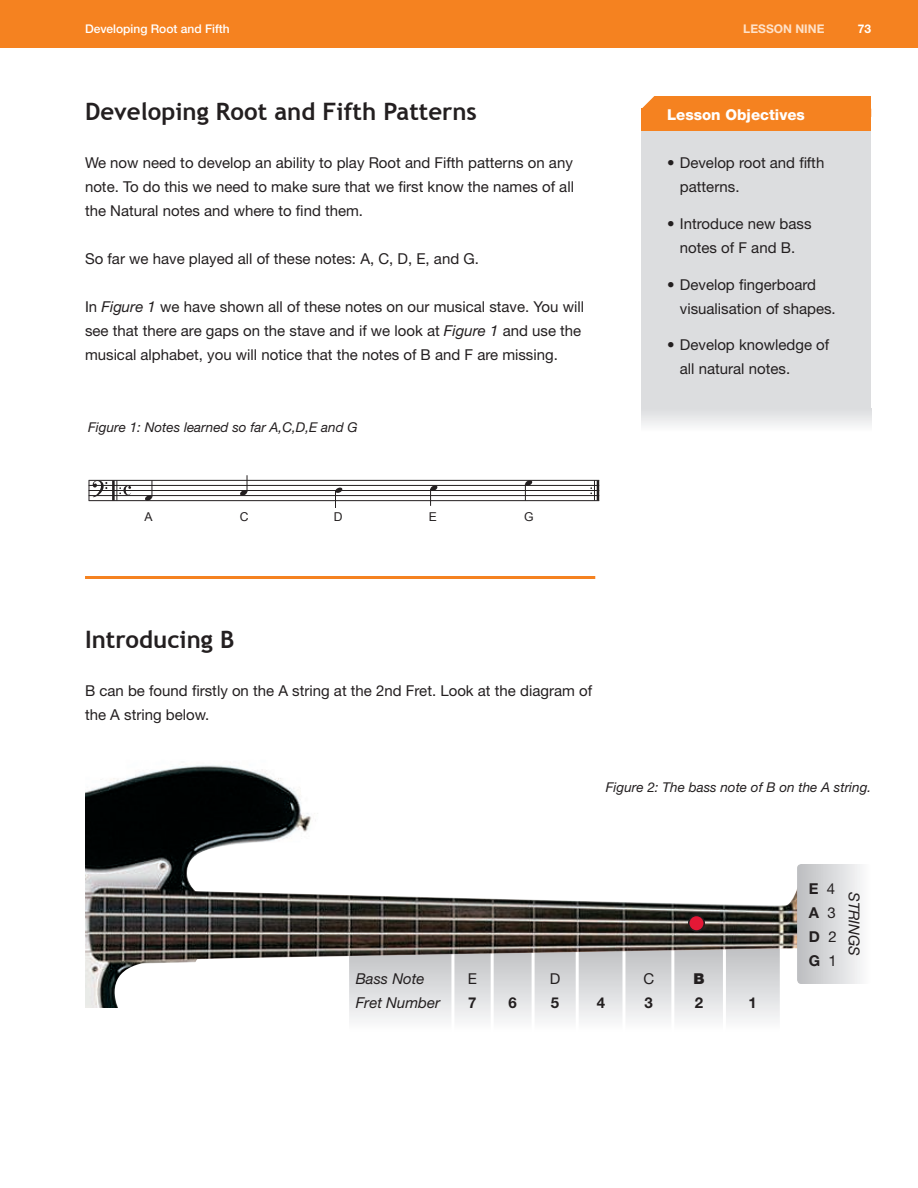
<style>
.page{position:relative;width:918px;height:1188px;background:#fff}
.page>*{position:absolute;margin:0;border:0;box-sizing:border-box;transform-origin:0 0}
.t1{font:700 24px "Trebuchet MS";color:#231f20}
.t2{font:15px/24px "Helvetica Neue LT Std";color:#231f20}
.t3{font:italic 15px/24px "Helvetica Neue LT Std";color:#231f20}
.t4{font:800 15px "Helvetica Neue LT Std";color:#fff}
.t5{font:700 15px/24px "Helvetica Neue LT Std";color:#231f20;text-align:justify}
.t6{font:900 15px "Helvetica Neue LT Std";color:#231f20}
.t7{font:italic 13.5px "Helvetica Neue LT Std";color:#231f20}
.t8{font:12.15px "Arial";color:#231f20}
.t9{font:500 12px "Helvetica Neue LT Std";color:#fff}
.t10{font:700 12px "Helvetica Neue LT Std";color:#fee1c8}
.t11{font:700 12px "Helvetica Neue LT Std";color:#fff}
.s1{font-style:italic}
.s2{font-weight:400}
</style>
<div class="page">
<div style="left:0;top:0;width:918px;height:48px;background:#f58220"></div>
<div style="left:642px;top:120px;width:229px;height:288px;background:#dcdddf"></div>
<div style="left:349px;top:944px;width:431px;height:88px;background:#f4f5f5;border-radius:4px"></div>
<hr style="left:491px;top:932px;width:3px;height:100px;background:#fff">
<hr style="left:532px;top:936px;width:3px;height:96px;background:#fff">
<hr style="left:576px;top:930px;width:3px;height:102px;background:#fff">
<hr style="left:622px;top:936px;width:3px;height:96px;background:#fff">
<hr style="left:671px;top:932px;width:3px;height:100px;background:#fff">
<hr style="left:723px;top:931px;width:3px;height:104px;background:#fff">
<hr style="left:451px;top:931px;width:3px;height:101px;background:#fff">
<div style="left:642px;top:96px;width:197px;height:12px;background:#f58220"></div>
<div style="left:642px;top:108px;width:229px;height:23px;background:#f58220"></div>
<div style="left:642px;top:408px;width:229px;height:24px;background:linear-gradient(to bottom,#dbdcde,#fcfcfc)"></div>
<hr style="left:85px;top:576px;width:510px;height:3px;background:#f58220">
<img style="left:85px;top:765px;width:712px;height:243px">
<div style="left:790px;top:818px;width:81px;height:68px;background:#fff"></div>
<div style="left:689px;top:915px;width:15px;height:16px;background:#e51836;border-radius:50%"></div>
<div style="left:688px;top:915px;width:17px;height:17px;border:2px solid #231f20;border-radius:50%"></div>
<div style="left:797px;top:864px;width:74px;height:120px;background:linear-gradient(to right,#bcbdc0,#fbfcfc);border-radius:4px"></div>
<hr style="left:112px;top:480px;width:3px;height:21px;background:#231f20">
<svg style="left:116px;top:481px;width:15px;height:19px"></svg>
<hr style="left:597px;top:480px;width:2px;height:21px;background:#231f20">
<svg style="left:590px;top:481px;width:5px;height:19px"></svg>
<hr style="left:89px;top:500px;width:510px;height:1px;background:#231f20">
<hr style="left:89px;top:495px;width:510px;height:1px;background:#231f20">
<hr style="left:89px;top:490px;width:510px;height:1px;background:#231f20">
<hr style="left:89px;top:485px;width:510px;height:1px;background:#231f20">
<hr style="left:89px;top:480px;width:510px;height:1px;background:#231f20">
<svg style="left:89px;top:480px;width:18px;height:21px"></svg>
<svg style="left:145px;top:480px;width:8px;height:21px"></svg>
<svg style="left:240px;top:475px;width:8px;height:21px"></svg>
<svg style="left:335px;top:488px;width:7px;height:20px"></svg>
<svg style="left:430px;top:485px;width:7px;height:21px"></svg>
<svg style="left:525px;top:480px;width:7px;height:21px"></svg>
<div style="left:839px;top:96px;width:32px;height:29px;background:#f58220"></div>
<p class="t9" style="left:85px;top:22px;width:146px">Developing Root and Fifth</p>
<p class="t10" style="left:743px;top:21px;width:83px">LESSON NINE</p>
<p class="t11" style="left:858px;top:21px;width:15px">73</p>
<h1 class="t1" style="left:85px;top:96px;width:393px">Developing Root and Fifth Patterns</h1>
<p class="t2" style="left:85px;top:150px;width:490px;text-align:justify">We now need to develop an ability to play Root and Fifth patterns on any note. To do this we need to make sure that we first know the names of all the Natural notes and where to find them.</p>
<p class="t2" style="left:85px;top:246px;width:395px">So far we have played all of these notes: A, C, D, E, and G.</p>
<p class="t2" style="left:85px;top:294px;width:501px">In <span class="s1">Figure 1</span> we have shown all of these notes on our musical stave. You will see that there are gaps on the stave and if we look at <span class="s1">Figure 1</span> and use the musical alphabet, you will notice that the notes of B and F are missing.</p>
<p class="t7" style="left:88px;top:419px;width:271px">Figure 1: Notes learned so far A,C,D,E and G</p>
<p class="t4" style="left:667px;top:106px;width:139px">Lesson Objectives</p>
<p class="t2" style="left:680px;top:150px;width:146px;text-indent:-13px">• Develop root and fifth patterns.</p>
<p class="t2" style="left:667px;top:211px;width:146px;text-align:center">• Introduce new bass notes of F and B.</p>
<p class="t2" style="left:680px;top:272px;width:157px;text-indent:-13px">• Develop fingerboard visualisation of shapes.</p>
<p class="t2" style="left:680px;top:333px;width:151px;text-indent:-13px">• Develop knowledge of all natural notes.</p>
<p class="t8" style="left:145px;top:509px;width:10px">A</p>
<p class="t8" style="left:240px;top:509px;width:10px">C</p>
<p class="t8" style="left:334px;top:509px;width:10px">D</p>
<p class="t8" style="left:429px;top:509px;width:10px">E</p>
<p class="t8" style="left:524px;top:509px;width:11px">G</p>
<h1 class="t1" style="left:85px;top:624px;width:151px">Introducing B</h1>
<p class="t2" style="left:85px;top:678px;width:509px">B can be found firstly on the A string at the 2nd Fret. Look at the diagram of the A string below.</p>
<p class="t7" style="left:606px;top:779px;width:267px">Figure 2: The bass note of B on the A string.</p>
<p class="t3" style="left:356px;top:966px;width:86px">Bass Note<br>Fret Number</p>
<p class="t2" style="left:468px;top:966px;width:11px">E</p>
<p class="t5" style="left:468px;top:990px;width:10px">7</p>
<p class="t5" style="left:509px;top:990px;width:10px">6</p>
<p class="t2" style="left:550px;top:966px;width:12px">D</p>
<p class="t5" style="left:551px;top:990px;width:10px">5</p>
<p class="t5" style="left:597px;top:990px;width:10px">4</p>
<p class="t2" style="left:643px;top:966px;width:12px">C</p>
<p class="t5" style="left:645px;top:990px;width:10px">3</p>
<p class="t6" style="left:693px;top:970px;width:13px">B</p>
<p class="t5" style="left:695px;top:990px;width:10px">2</p>
<p class="t5" style="left:749px;top:990px;width:10px">1</p>
<p class="t5" style="left:809px;top:876px;width:30px">E <span class="s2">4<br></span>A <span class="s2">3<br></span>D <span class="s2">2<br></span>G <span class="s2">1</span></p>
<p class="t3" style="left:866px;top:892px;width:66px;rotate:90deg">STRINGS</p>
</div>
